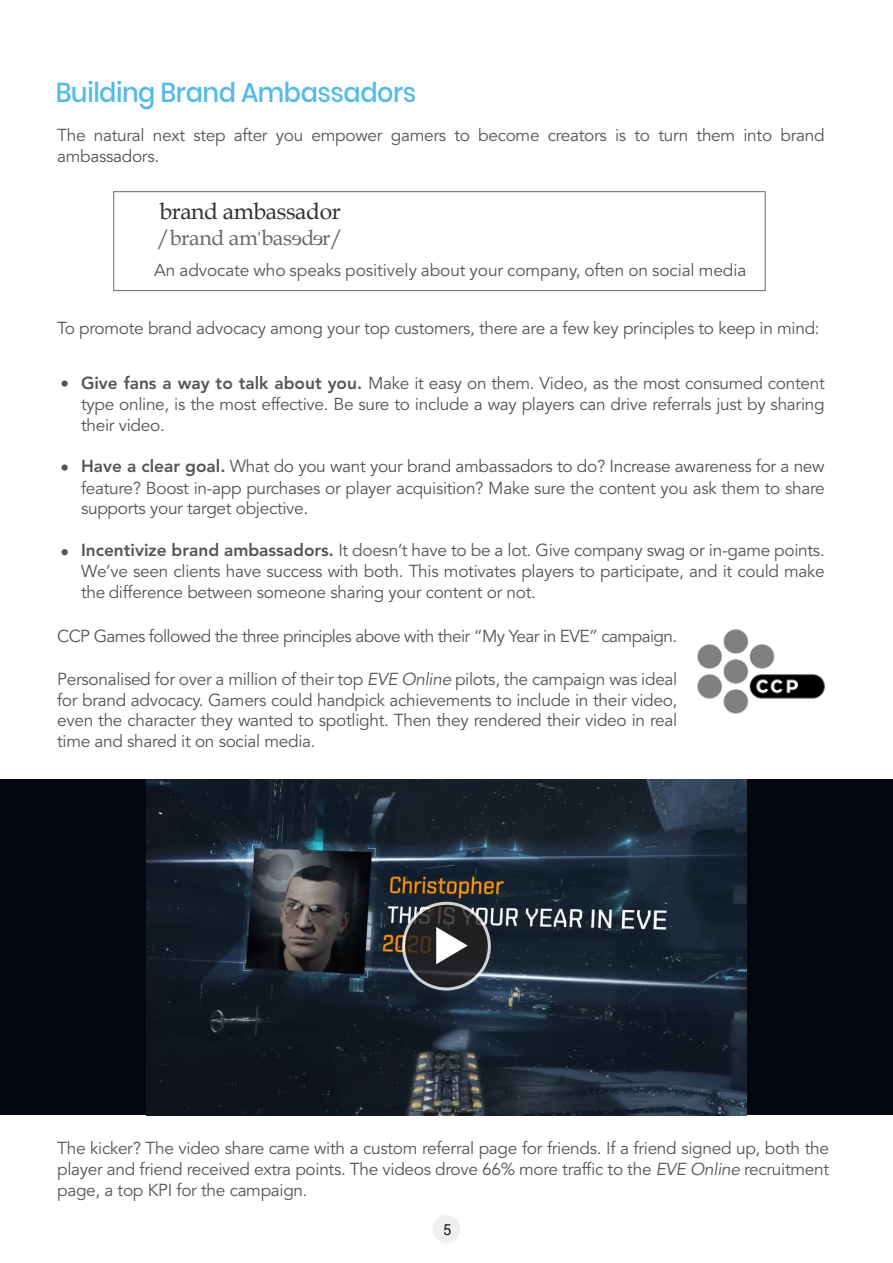
<style>
.page{position:relative;width:893px;height:1263px;background:#fff}
.page>*{position:absolute;margin:0;border:0;box-sizing:border-box;transform-origin:0 0}
.t1{font:500 27.3px "Poppins";letter-spacing:-.015em;color:#53baea;scale:.93 1}
.t2{font:22.8px "Book Antiqua";letter-spacing:-.02em;color:#303030}
.t3{font:21.3px "Book Antiqua";letter-spacing:-.02em;color:#686868}
.t4{font:17.25px/21px "Avenir LT Std";letter-spacing:-.02em;color:#545554;text-align:justify}
.t5{font:15px "Roboto";color:#231f20}
.s1{font-weight:800}
.s2{font-style:italic}
</style>
<div class="page">
<div style="left:433px;top:1215px;width:27px;height:28px;background:#efefef;border-radius:50%"></div>
<div style="left:114px;top:191px;width:651px;height:100px;border:1px solid #686868"></div>
<svg style="left:61px;top:380px;width:7px;height:7px"></svg>
<svg style="left:61px;top:464px;width:7px;height:7px"></svg>
<svg style="left:62px;top:549px;width:6px;height:6px"></svg>
<div style="left:0;top:780px;width:893px;height:335px;background:#05070f"></div>
<img style="left:147px;top:780px;width:599px;height:335px">
<svg style="left:404px;top:903px;width:85px;height:86px;background:#2f2e30"></svg>
<div style="left:402px;top:902px;width:89px;height:88px;border:3px solid #fff;border-radius:50%"></div>
<svg style="left:436px;top:927px;width:32px;height:37px"></svg>
<img style="left:697px;top:629px;width:128px;height:85px">
<h1 class="t1" style="left:56px;top:77px;width:389px">Building Brand Ambassadors</h1>
<p class="t4" style="left:57px;top:125px;width:769px">The natural next step after you empower gamers to become creators is to turn them into brand ambassadors.</p>
<h2 class="t2" style="left:160px;top:196px;width:183px">brand ambassador</h2>
<p class="t3" style="left:157px;top:223px;width:187px">/brand am bas d r/</p>
<p class="t4" style="left:154px;top:260px;width:594px">An advocate who speaks positively about your company, often on social media</p>
<p class="t4" style="left:57px;top:318px;width:764px">To promote brand advocacy among your top customers, there are a few key principles to keep in mind:</p>
<p class="t4" style="left:81px;top:373px;width:745px"><span class="s1">Give fans a way to talk about you.</span> Make it easy on them. Video, as the most consumed content type online, is the most effective. Be sure to include a way players can drive referrals just by sharing their video.</p>
<p class="t4" style="left:81px;top:456px;width:745px"><span class="s1">Have a clear goal.</span> What do you want your brand ambassadors to do? Increase awareness for a new feature? Boost in-app purchases or player acquisition? Make sure the content you ask them to share supports your target objective.</p>
<p class="t4" style="left:81px;top:540px;width:745px"><span class="s1">Incentivize brand ambassadors.</span> It doesn’t have to be a lot. Give company swag or in-game points.<br>We’ve seen clients have success with both. This motivates players to participate, and it could make the difference between someone sharing your content or not.</p>
<p class="t4" style="left:57px;top:626px;width:622px">CCP Games followed the three principles above with their “My Year in EVE” campaign.</p>
<p class="t4" style="left:57px;top:668px;width:622px">Personalised for over a million of their top <span class="s2">EVE Online</span> pilots, the campaign was ideal for brand advocacy. Gamers could handpick achievements to include in their video, even the character they wanted to spotlight. Then they rendered their video in real time and shared it on social media.</p>
<p class="t4" style="left:57px;top:1138px;width:773px">The kicker? The video share came with a custom referral page for friends. If a friend signed up, both the player and friend received extra points. The videos drove 66% more traffic to the <span class="s2">EVE Online</span> recruitment page, a top KPI for the campaign.</p>
<p class="t5" style="left:443px;top:1219px;width:10px">5</p>
</div>
